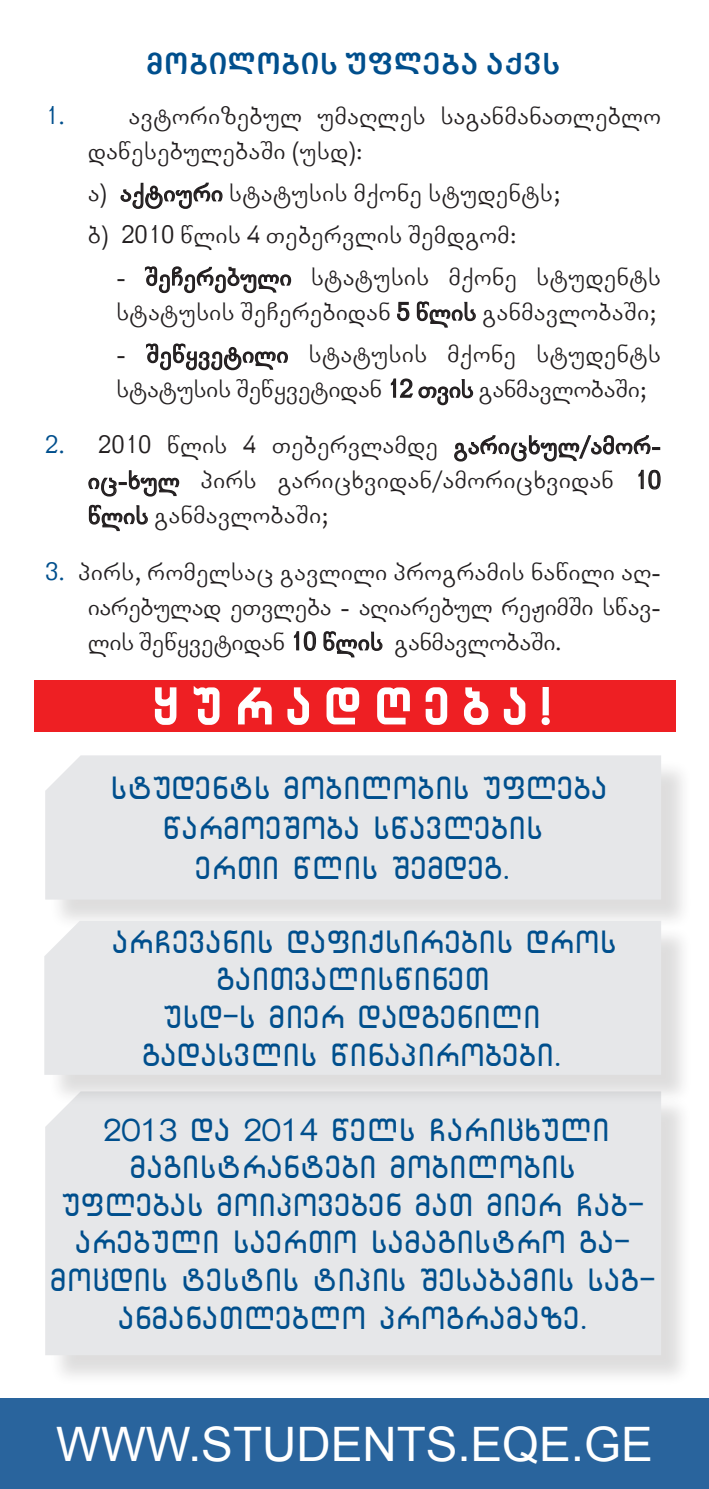
<style>
.page{position:relative;width:709px;height:1489px;background:#fff}
.page>*{position:absolute;margin:0;border:0;box-sizing:border-box;transform-origin:0 0}
.t1{font:47.5px "Arial";color:#fff}
.t2{font:47.5px "Sanet";letter-spacing:.28em;color:#fff}
.t3{font:31.25px/40px "Sanet";color:#004f8d;text-align:center}
.t4{font:700 30px "Kolhety Mt";color:#004f8d}
.t5{font:25px/42px "Kolhety Normal";color:#231f20}
.t6{font:25px/35px "Kolhety Normal";letter-spacing:-.02em;color:#231f20}
.t7{font:25px "Kolhety Normal";color:#004f8d}
</style>
<div class="page">
<div style="left:0;top:1398px;width:709px;height:90px;background:#29649d"></div>
<div style="left:49px;top:1095px;width:643px;height:290px;background:#231f20;opacity:.15"></div>
<div style="left:45px;top:1106px;width:616px;height:249px;background:#e6e7e9"></div>
<div style="left:49px;top:759px;width:643px;height:172px;background:#231f20;opacity:.15"></div>
<div style="left:45px;top:755px;width:616px;height:144px;background:#e6e7e9"></div>
<div style="left:48px;top:924px;width:644px;height:182px;background:#231f20;opacity:.15"></div>
<div style="left:44px;top:920px;width:617px;height:154px;background:#e6e7e9"></div>
<svg style="left:120px;top:182px;width:103px;height:27px"></svg>
<svg style="left:144px;top:266px;width:148px;height:28px"></svg>
<svg style="left:397px;top:301px;width:13px;height:21px"></svg>
<svg style="left:416px;top:301px;width:60px;height:27px"></svg>
<svg style="left:146px;top:343px;width:142px;height:28px"></svg>
<svg style="left:390px;top:378px;width:84px;height:28px"></svg>
<svg style="left:454px;top:435px;width:206px;height:27px"></svg>
<svg style="left:88px;top:470px;width:92px;height:27px"></svg>
<svg style="left:638px;top:469px;width:23px;height:21px"></svg>
<svg style="left:88px;top:504px;width:60px;height:27px"></svg>
<svg style="left:293px;top:631px;width:24px;height:20px"></svg>
<svg style="left:323px;top:631px;width:60px;height:27px"></svg>
<div style="left:34px;top:680px;width:641px;height:51px;background:#ee1f23"></div>
<svg style="left:154px;top:687px;width:23px;height:38px"></svg>
<svg style="left:193px;top:686px;width:27px;height:39px"></svg>
<svg style="left:238px;top:687px;width:34px;height:38px"></svg>
<svg style="left:287px;top:687px;width:22px;height:38px"></svg>
<svg style="left:326px;top:687px;width:34px;height:38px"></svg>
<svg style="left:377px;top:687px;width:33px;height:38px"></svg>
<svg style="left:425px;top:687px;width:23px;height:38px"></svg>
<svg style="left:464px;top:687px;width:25px;height:38px"></svg>
<svg style="left:503px;top:687px;width:23px;height:38px"></svg>
<svg style="left:541px;top:687px;width:9px;height:39px"></svg>
<p class="t7" style="left:45px;top:103px;width:21px">1.</p>
<p class="t4" style="left:146px;top:50px;width:416px">MOBILOBIS UFLEBAA AQVS</p>
<p class="t5" style="left:440px;top:96px;width:222px">SAGANMANATLEBLO</p>
<p class="t5" style="left:128px;top:96px;width:175px">AVTORIZEBUL</p>
<p class="t5" style="left:317px;top:96px;width:110px">UMARLES</p>
<p class="t5" style="left:120px;top:131px;width:441px;text-indent:-32px">DAWESEBULEBASI (USD :(<br>AQTIURI STATUSIS MQONE STUDENTS;</p>
<p class="t5" style="left:88px;top:173px;width:21px">)A</p>
<p class="t5" style="left:88px;top:215px;width:23px">)B</p>
<p class="t5" style="left:121px;top:215px;width:397px">2010 WLIS 4 TEBERVLIS SEMDGOM:</p>
<p class="t5" style="left:145px;top:257px;width:148px">SECEREBULI</p>
<p class="t5" style="left:311px;top:257px;width:120px">STATUSIS</p>
<p class="t5" style="left:448px;top:257px;width:70px">MQONE</p>
<p class="t5" style="left:536px;top:257px;width:126px">STUDENTS</p>
<p class="t5" style="left:116px;top:261px;width:541px;line-height:35px">-<br>STATUSIS SECEREBIDAN 5 WLIS GANMAVLOBASI;</p>
<p class="t5" style="left:536px;top:334px;width:126px">STUDENTS</p>
<p class="t5" style="left:146px;top:334px;width:144px">SEWYVETILI</p>
<p class="t5" style="left:308px;top:334px;width:120px">STATUSIS</p>
<p class="t5" style="left:447px;top:334px;width:70px">MQONE</p>
<p class="t6" style="left:116px;top:338px;width:532px">-<br>STATUSIS SEWYVETIDAN 12 TVIS GANMAVLOBASI;</p>
<p class="t7" style="left:45px;top:432px;width:21px">2.</p>
<p class="t5" style="left:98px;top:426px;width:55px">2010</p>
<p class="t5" style="left:167px;top:426px;width:62px">WLIS</p>
<p class="t5" style="left:243px;top:426px;width:15px">4</p>
<p class="t5" style="left:272px;top:426px;width:168px">TEBERVLAMDE</p>
<p class="t5" style="left:453px;top:426px;width:209px">GARICXUL/AMOR-</p>
<p class="t5" style="left:88px;top:461px;width:94px">IC-XUL</p>
<p class="t5" style="left:200px;top:461px;width:58px">PIRS</p>
<p class="t5" style="left:277px;top:461px;width:338px">GARICXVIDAN/AMORICXVIDAN</p>
<p class="t5" style="left:634px;top:461px;width:28px">10</p>
<p class="t5" style="left:88px;top:496px;width:242px">WLIS GANMAVLOBASI;</p>
<p class="t7" style="left:45px;top:559px;width:21px">3.</p>
<p class="t5" style="left:78px;top:552px;width:584px">PIRS, ROMELSAC GAVLILI PROGRAMIS NAWILI AR-</p>
<p class="t6" style="left:88px;top:590px;width:575px">IAREBULAD ETVLEBA - ARIAREBUL REJIMSI SWAV-</p>
<p class="t6" style="left:88px;top:625px;width:475px">LIS SEWYVETIDAN 10 WLIS GANMAVLOBASI.</p>
<h1 class="t2" style="left:154px;top:685px;width:398px">YURADREBA!</h1>
<p class="t3" style="left:110px;top:768px;width:499px">STUDENTS MOBILOBIS UFLEBA<br>WARMOESOBA SWAVLEBIS<br>ERTI WLIS SEMDEG.</p>
<p class="t3" style="left:112px;top:922px;width:506px">ARCEVANIS DAFIQSIREBIS DROS</p>
<p class="t3" style="left:216px;top:959px;width:275px">GAITVALISWINET</p>
<p class="t3" style="left:163px;top:997px;width:379px">USD S- MIER DADGENILI</p>
<p class="t3" style="left:142px;top:1034px;width:421px">GADASVLIS WINAPIROBEBI.</p>
<p class="t3" style="left:103px;top:1111px;width:508px;line-height:37.5px">2013 DA 2014 WELS CARICXULI<br>MAGISTRANTEBI MOBILOBIS</p>
<p class="t3" style="left:62px;top:1185px;width:584px">UFLEBAS MOIPOVEBEN MAT MIER CAB-</p>
<p class="t3" style="left:75px;top:1222px;width:556px">AREBULI SAERTO SAMAGISTRO GA-</p>
<p class="t3" style="left:50px;top:1260px;width:606px">MOCDIS TESTIS TIPIS SESABAMIS SAG-</p>
<p class="t3" style="left:118px;top:1297px;width:471px">ANMANATLEBLO PROGRAMAZE.</p>
<h1 class="t1" style="left:56px;top:1413px;width:598px">WWW.STUDENTS.EQE.GE</h1>
</div>
